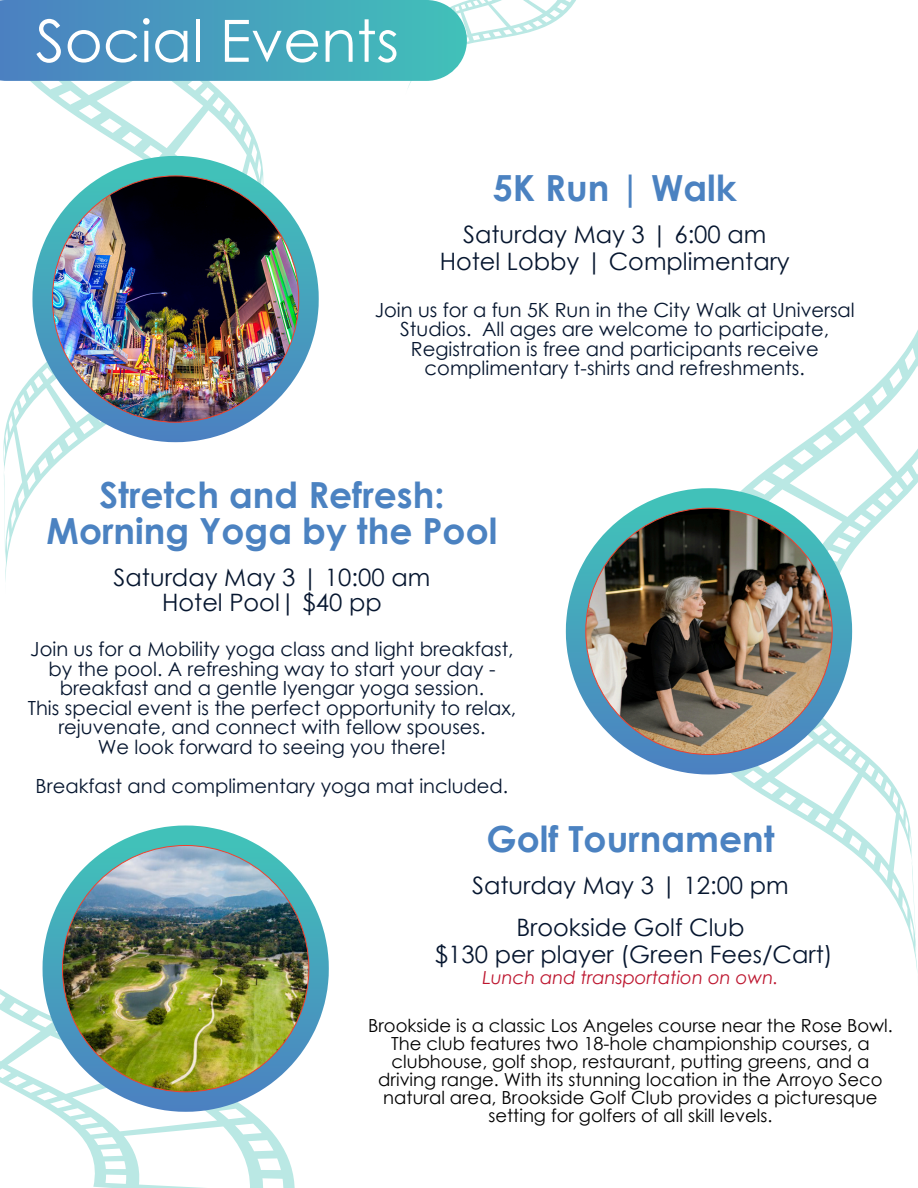
<style>
.page{position:relative;width:918px;height:1188px;background:#fff}
.page>*{position:absolute;margin:0;border:0;box-sizing:border-box;transform-origin:0 0}
.t1{font:58.2px "Century Gothic";color:#fff}
.t2{font:700 36px/36px "Century Gothic";color:#4b82c1;text-align:center}
.t3{font:24px/42px "Century Gothic";color:#06162f;text-align:center}
.t4{font:19.5px/19.5px "Century Gothic";color:#06162f;text-align:center}
.t5{font:18px/18px "Century Gothic";color:#000;text-align:center}
.t6{font:italic 18px "Century Gothic";color:#bd162f}
</style>
<div class="page">
<svg style="left:744px;top:330px;width:174px;height:301px"></svg>
<svg style="left:3px;top:377px;width:180px;height:204px"></svg>
<svg style="left:733px;top:631px;width:185px;height:341px"></svg>
<svg style="left:0;top:958px;width:295px;height:230px"></svg>
<svg style="left:47px;top:95px;width:214px;height:61px"></svg>
<svg style="left:0;top:0;width:576px;height:95px"></svg>
<svg style="left:566px;top:488px;width:286px;height:287px"></svg>
<img style="left:586px;top:508px;width:246px;height:247px;border-radius:50%">
<svg style="left:43px;top:826px;width:286px;height:286px"></svg>
<img style="left:62px;top:845px;width:247px;height:247px;border-radius:50%">
<svg style="left:32px;top:156px;width:287px;height:286px"></svg>
<img style="left:52px;top:176px;width:247px;height:246px;border-radius:50%">
<h1 class="t1" style="left:36px;top:18px;width:365px">Social Events</h1>
<h2 class="t2" style="left:493px;top:173px;width:246px">5K Run | Walk</h2>
<p class="t3" style="left:440px;top:223px;width:352px;line-height:27px">Saturday May 3 | 6:00 am<br>Hotel Lobby | Complimentary</p>
<p class="t4" style="left:375px;top:302px;width:482px">Join us for a fun 5K Run in the City Walk at Universal Studios. All ages are welcome to participate, Registration is free and participants receive complimentary t-shirts and refreshments.</p>
<h2 class="t2" style="left:47px;top:480px;width:452px">Stretch and Refresh:<br>Morning Yoga by the Pool</h2>
<p class="t3" style="left:114px;top:567px;width:318px;line-height:25.5px">Saturday May 3 | 10:00 am<br>Hotel Pool| $40 pp</p>
<p class="t4" style="left:28px;top:641px;width:490px">Join us for a Mobility yoga class and light breakfast, by the pool. A refreshing way to start your day - breakfast and a gentle Iyengar yoga session.<br>This special event is the perfect opportunity to relax, rejuvenate, and connect with fellow spouses.<br>We look forward to seeing you there!</p>
<p class="t4" style="left:36px;top:778px;width:474px">Breakfast and complimentary yoga mat included.</p>
<h2 class="t2" style="left:486px;top:824px;width:289px">Golf Tournament</h2>
<p class="t3" style="left:472px;top:867px;width:318px">Saturday May 3 | 12:00 pm<br>Brookside Golf Club</p>
<p class="t3" style="left:435px;top:936px;width:399px">$130 per player (Green Fees/Cart)</p>
<p class="t6" style="left:482px;top:971px;width:297px">Lunch and transportation on own.</p>
<p class="t5" style="left:368px;top:1018px;width:526px">Brookside is a classic Los Angeles course near the Rose Bowl.<br>The club features two 18-hole championship courses, a clubhouse, golf shop, restaurant, putting greens, and a driving range. With its stunning location in the Arroyo Seco natural area, Brookside Golf Club provides a picturesque setting for golfers of all skill levels.</p>
</div>
